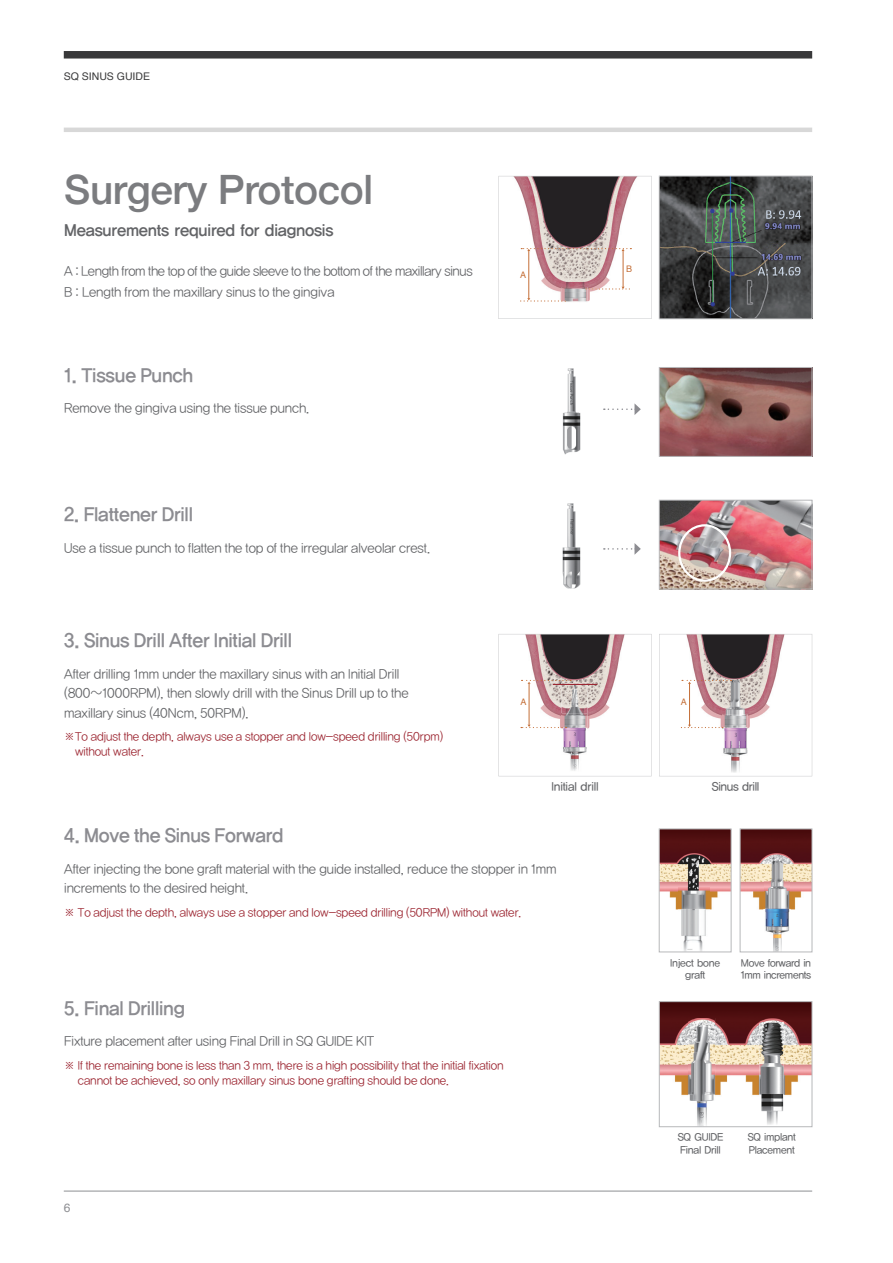
<style>
.page{position:relative;width:893px;height:1263px;background:#fff}
.page>*{position:absolute;margin:0;border:0;box-sizing:border-box;transform-origin:0 0}
.t1{font:500 40.5px "Helvetica Neue";letter-spacing:-.01em;color:#7b7c7f}
.t2{font:19.5px "YDVYGO14 KS Cpc EUC H";letter-spacing:-.015em;color:#8c8c91}
.t3{font:16.5px "YDVYGO14 KS Cpc EUC H";letter-spacing:-.015em;color:#636467}
.t4{font:13.5px/19.5px "YDVYGO12 KS Cpc EUC H";letter-spacing:-.005em;color:#636467}
.t5{font:13.5px/20.7px "YDVYGO12 KS Cpc EUC H";letter-spacing:-.025em;color:#636467}
.t6{font:12px/15px "YDVYGO12 KS Cpc EUC H";letter-spacing:-.005em;color:#9d2833}
.t7{font:12px "YDVYGO13 KS Cpc EUC H";letter-spacing:-.015em;color:#636467}
.t8{font:12px "Helvetica";color:#8e8f93}
.t9{font:10.5px/12px "YDVYGO13 KS Cpc EUC H";letter-spacing:-.02em;color:#636467}
.t10{font:10.5px "Helvetica";color:#39393a}
.t11{font:9px "Helvetica";color:#c46f38}
</style>
<div class="page">
<div style="left:64px;top:51px;width:748px;height:8px;background:#39393a"></div>
<hr style="left:64px;top:128px;width:748px;height:4px;background:#d8d8d8">
<hr style="left:64px;top:1191px;width:748px;height:1px;background:#8e8f93">
<img style="left:661px;top:178px;width:149px;height:139px">
<div style="left:659px;top:176px;width:153px;height:143px;border:1px solid #b7b8ba"></div>
<img style="left:562px;top:368px;width:19px;height:87px">
<svg style="left:604px;top:543px;width:37px;height:12px"></svg>
<img style="left:661px;top:369px;width:149px;height:86px">
<div style="left:659px;top:367px;width:153px;height:90px;border:1px solid #b7b8ba"></div>
<img style="left:562px;top:503px;width:19px;height:86px">
<svg style="left:604px;top:403px;width:37px;height:12px"></svg>
<img style="left:661px;top:502px;width:149px;height:85px">
<div style="left:659px;top:500px;width:153px;height:89px;border:1px solid #b7b8ba"></div>
<div style="left:678px;top:524px;width:53px;height:58px;border:2px solid #fff;border-radius:50%"></div>
<img style="left:661px;top:831px;width:68px;height:79px">
<img style="left:709px;top:888px;width:1px;height:22px">
<img style="left:680px;top:888px;width:29px;height:62px">
<svg style="left:679px;top:888px;width:1px;height:22px"></svg>
<div style="left:659px;top:829px;width:72px;height:123px;border:1px solid #b7b8ba"></div>
<img style="left:742px;top:831px;width:68px;height:79px">
<img style="left:764px;top:859px;width:25px;height:91px">
<svg style="left:789px;top:901px;width:2px;height:27px"></svg>
<svg style="left:764px;top:901px;width:1px;height:49px"></svg>
<div style="left:740px;top:829px;width:72px;height:123px;border:1px solid #b7b8ba"></div>
<img style="left:661px;top:1003px;width:149px;height:93px">
<img style="left:688px;top:1018px;width:26px;height:107px">
<svg style="left:688px;top:1100px;width:1px;height:25px"></svg>
<img style="left:689px;top:1018px;width:26px;height:82px">
<img style="left:759px;top:1022px;width:25px;height:103px">
<svg style="left:760px;top:1056px;width:23px;height:1px"></svg>
<svg style="left:760px;top:1021px;width:23px;height:1px"></svg>
<img style="left:760px;top:1022px;width:23px;height:34px">
<div style="left:659px;top:1001px;width:153px;height:126px;border:1px solid #b7b8ba"></div>
<svg style="left:498px;top:176px;width:154px;height:143px"></svg>
<svg style="left:498px;top:634px;width:154px;height:142px"></svg>
<hr style="left:553px;top:684px;width:44px;height:1px;background:#9d2833">
<svg style="left:659px;top:634px;width:153px;height:142px"></svg>
<p class="t10" style="left:64px;top:72px;width:88px">SQ SINUS GUIDE</p>
<h1 class="t1" style="left:64px;top:164px;width:311px">Surgery Protocol</h1>
<p class="t3" style="left:64px;top:222px;width:271px">Measurements required for diagnosis</p>
<p class="t5" style="left:64px;top:261px;width:410px">A : Length from the top of the guide sleeve to the bottom of the maxillary sinus<br>B : Length from the maxillary sinus to the gingiva</p>
<h2 class="t2" style="left:64px;top:366px;width:131px">1. Tissue Punch</h2>
<p class="t4" style="left:64px;top:399px;width:247px">Remove the gingiva using the tissue punch.</p>
<p class="t11" style="left:520px;top:271px;width:8px">A</p>
<p class="t11" style="left:626px;top:265px;width:8px">B</p>
<h2 class="t2" style="left:64px;top:506px;width:130px">2. Flattener Drill</h2>
<p class="t4" style="left:64px;top:539px;width:368px">Use a tissue punch to flatten the top of the irregular alveolar crest.</p>
<h2 class="t2" style="left:64px;top:631px;width:229px">3. Sinus Drill After Initial Drill</h2>
<p class="t4" style="left:64px;top:664px;width:346px">After drilling 1mm under the maxillary sinus with an Initial Drill (800~1000RPM), then slowly drill with the Sinus Drill up to the maxillary sinus (40Ncm, 50RPM).</p>
<p class="t6" style="left:75px;top:730px;width:370px;text-indent:-11px">※To adjust the depth, always use a stopper and low-speed drilling (50rpm) without water.</p>
<p class="t11" style="left:520px;top:698px;width:8px">A</p>
<p class="t7" style="left:551px;top:781px;width:49px">Initial drill</p>
<h2 class="t2" style="left:64px;top:826px;width:221px">4. Move the Sinus Forward</h2>
<p class="t4" style="left:64px;top:859px;width:494px">After injecting the bone graft material with the guide installed, reduce the stopper in 1mm increments to the desired height.</p>
<p class="t6" style="left:64px;top:905px;width:459px">※ To adjust the depth, always use a stopper and low-speed drilling (50RPM) without water.</p>
<h2 class="t2" style="left:64px;top:999px;width:122px">5. Final Drilling</h2>
<p class="t4" style="left:64px;top:1032px;width:311px">Fixture placement after using Final Drill in SQ GUIDE KIT</p>
<p class="t6" style="left:78px;top:1058px;width:427px;text-indent:-14px">※ If the remaining bone is less than 3 mm, there is a high possibility that the initial fixation cannot be achieved, so only maxillary sinus bone grafting should be done.</p>
<p class="t8" style="left:64px;top:1203px;width:8px">6</p>
<p class="t11" style="left:681px;top:698px;width:8px">A</p>
<p class="t7" style="left:712px;top:781px;width:49px">Sinus drill</p>
<p class="t9" style="left:670px;top:957px;width:52px;text-align:center">Inject bone graft</p>
<p class="t9" style="left:741px;top:957px;width:72px">Move forward in<br>1mm increments</p>
<p class="t9" style="left:678px;top:1130px;width:47px;line-height:13.5px">SQ GUIDE<br>Final Drill</p>
<p class="t9" style="left:748px;top:1130px;width:50px;line-height:13.5px">SQ implant<br>Placement</p>
</div>
